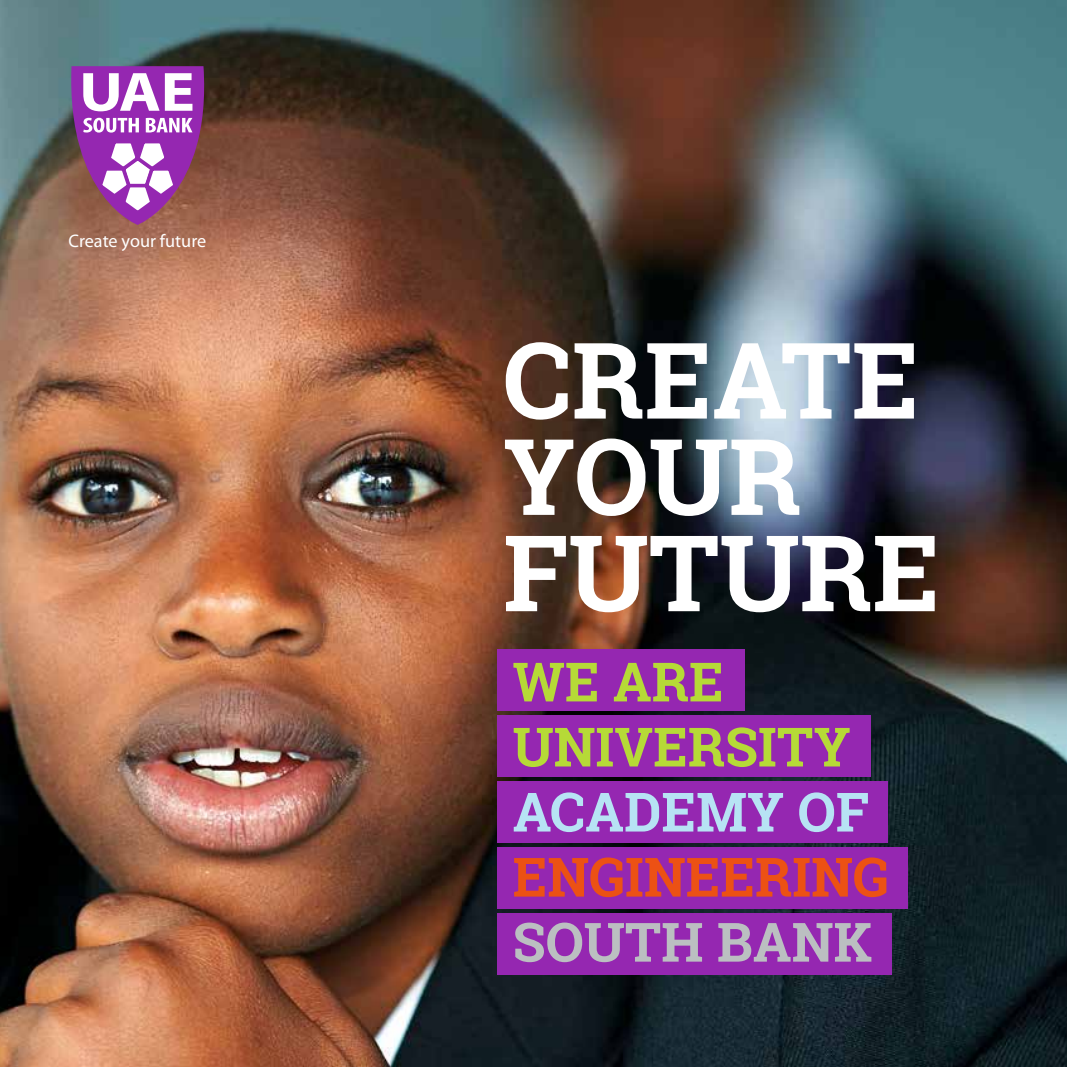
<style>
.page{position:relative;width:1067px;height:1067px;background:#fff}
.page>*{position:absolute;margin:0;border:0;box-sizing:border-box;transform-origin:0 0}
.t1{font:700 105.88px/96.2px "Roboto Slab";color:#fff}
.t2{font:700 54.25px/65.1px "Roboto Slab";color:#b6da37}
.t3{font:700 54.25px "Roboto Slab";color:#ec5114}
.t4{font:700 54.25px "Roboto Slab";color:#b7e3f4}
.t5{font:700 54.25px "Roboto Slab";color:#bbbfc1}
.t6{font:18.2px "Myriad Pro";color:#fff}
</style>
<div class="page">
<img style="left:0;top:0;width:1067px;height:1067px">
<div style="left:497px;top:649px;width:247px;height:62px;background:#9527b1"></div>
<div style="left:497px;top:715px;width:373px;height:62px;background:#9527b1"></div>
<div style="left:497px;top:781px;width:390px;height:62px;background:#9527b1"></div>
<div style="left:497px;top:847px;width:411px;height:62px;background:#9527b1"></div>
<div style="left:497px;top:913px;width:395px;height:62px;background:#9527b1"></div>
<svg style="left:66px;top:66px;width:146px;height:159px"></svg>
<p class="t6" style="left:68px;top:229px;width:139px">Create your future</p>
<p class="t1" style="left:503px;top:331px;width:438px">CREATE<br>YOUR<br>FUTURE</p>
<p class="t2" style="left:512px;top:648px;width:339px">WE ARE<br>UNIVERSITY</p>
<p class="t4" style="left:512px;top:774px;width:358px">ACADEMY OF</p>
<p class="t3" style="left:512px;top:839px;width:377px">ENGINEERING</p>
<p class="t5" style="left:512px;top:904px;width:361px">SOUTH BANK</p>
</div>
